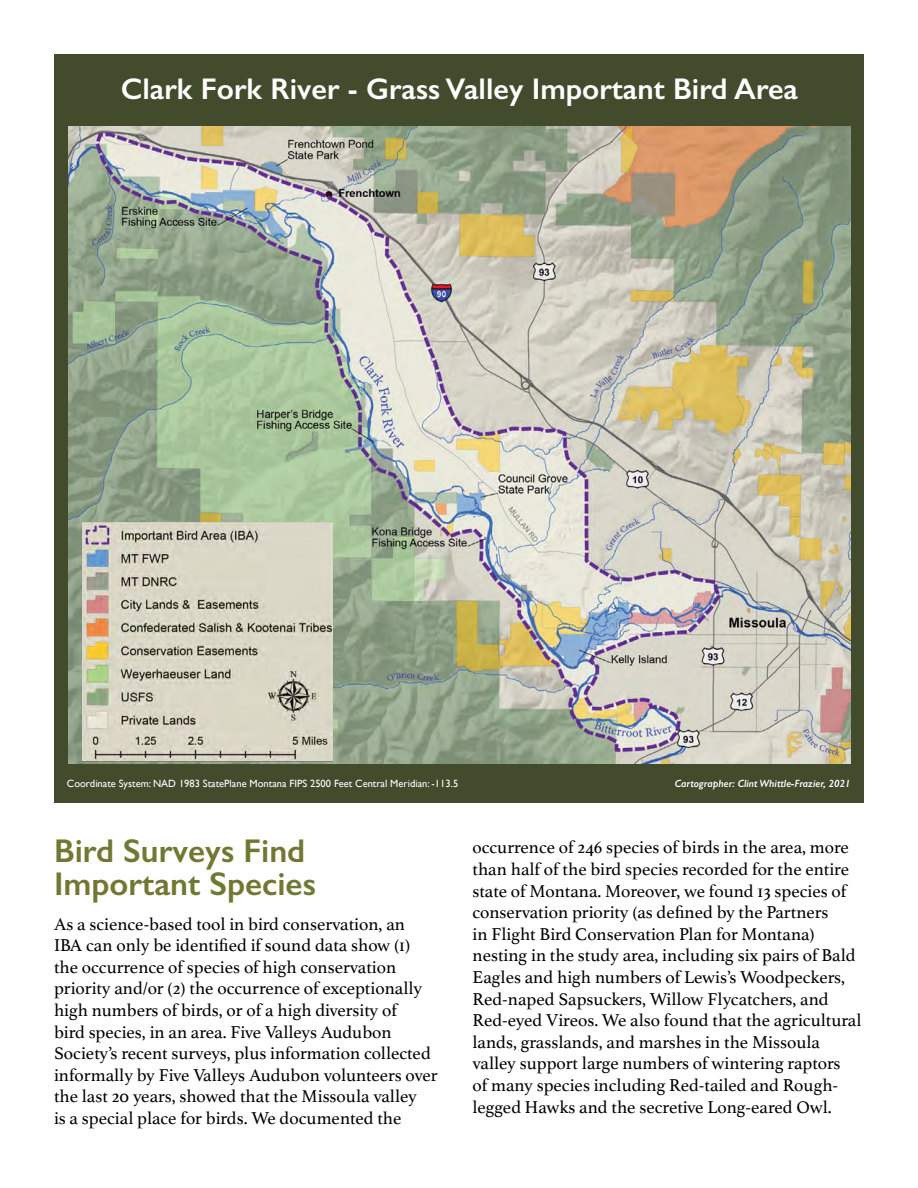
<style>
.page{position:relative;width:918px;height:1188px;background:#fff}
.page>*{position:absolute;margin:0;border:0;box-sizing:border-box;transform-origin:0 0}
.t1{font:600 33px/33px "Gill Sans";color:#707932}
.t2{font:600 30px "Gill Sans";color:#fff}
.t3{font:18px/21.6px "Athelas";color:#000}
.t4{font:10.5px "Gill Sans";color:#fff}
.t5{font:italic 600 10.5px "Gill Sans";color:#fff}
</style>
<div class="page">
<div style="left:55px;top:54px;width:809px;height:748px;background:#434b2d"></div>
<img style="left:68px;top:127px;width:783px;height:637px">
<img style="left:83px;top:523px;width:250px;height:238px">
<h2 class="t2" style="left:121px;top:71px;width:679px">Clark Fork River - Grass Valley Important Bird Area</h2>
<p class="t4" style="left:67px;top:777px;width:393px">Coordinate System: NAD 1983 StatePlane Montana FIPS 2500 Feet Central Meridian: -113.5</p>
<p class="t5" style="left:675px;top:777px;width:178px">Cartographer: Clint Whittle-Frazier, 2021</p>
<h1 class="t1" style="left:54px;top:834px;width:264px">Bird Surveys Find<br>Important Species</h1>
<p class="t3" style="left:54px;top:912px;width:385px">As a science-based tool in bird conservation, an IBA can only be identified if sound data show (1) the occurrence of species of high conservation priority and/or (2) the occurrence of exceptionally high numbers of birds, or of a high diversity of<br>bird species, in an area. Five Valleys Audubon Society’s recent surveys, plus information collected informally by Five Valleys Audubon volunteers over the last 20 years, showed that the Missoula valley<br>is a special place for birds. We documented the</p>
<p class="t3" style="left:472px;top:836px;width:391px">occurrence of 246 species of birds in the area, more than half of the bird species recorded for the entire state of Montana. Moreover, we found 13 species of conservation priority (as defined by the Partners<br>in Flight Bird Conservation Plan for Montana) nesting in the study area, including six pairs of Bald Eagles and high numbers of Lewis’s Woodpeckers, Red-naped Sapsuckers, Willow Flycatchers, and Red-eyed Vireos. We also found that the agricultural lands, grasslands, and marshes in the Missoula valley support large numbers of wintering raptors<br>of many species including Red-tailed and Rough&shy;legged Hawks and the secretive Long-eared Owl.</p>
</div>
